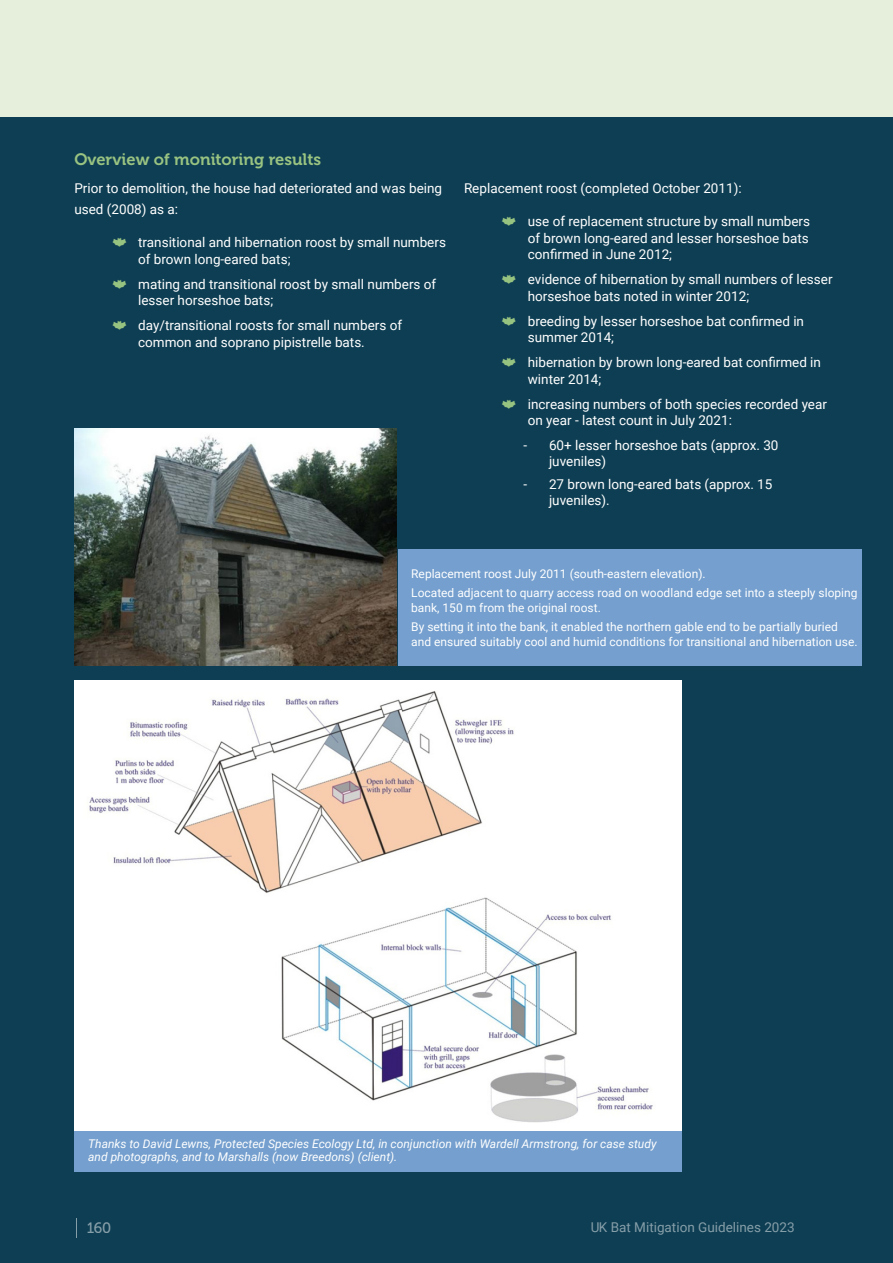
<style>
.page{position:relative;width:893px;height:1263px;background:#e5efdb}
.page>*{position:absolute;margin:0;border:0;box-sizing:border-box;transform-origin:0 0}
.t1{font:16.5px "Museo 700";color:#99c381}
.t2{font:15px "Museo 500";color:#fff}
.t3{font:13.5px/16.5px "Roboto";color:#fff}
.t4{font:12px/19.2px "Roboto";color:#fff}
.t5{font:italic 12px/13.4px "Roboto";color:#fff}
</style>
<div class="page">
<div style="left:0;top:117px;width:893px;height:1146px;background:#0e3e53"></div>
<hr style="left:892px;top:65px;width:1px;height:52px;background:#99c381">
<hr style="left:892px;top:48px;width:1px;height:52px;background:#749fce">
<div style="left:74px;top:1130px;width:607px;height:42px;background:#749fce"></div>
<div style="left:74px;top:680px;width:607px;height:450px;background:#fff"></div>
<img style="left:281px;top:902px;width:372px;height:221px">
<img style="left:89px;top:691px;width:425px;height:211px">
<div style="left:398px;top:549px;width:464px;height:116px;background:#749fce"></div>
<img style="left:74px;top:429px;width:322px;height:236px">
<p class="t1" style="left:74px;top:150px;width:248px">Overview of monitoring results</p>
<p class="t3" style="left:74px;top:177px;width:369px;line-height:21px">Prior to demolition, the house had deteriorated and was being used (2008) as a:</p>
<p class="t3" style="left:138px;top:234px;width:309px">transitional and hibernation roost by small numbers of brown long-eared bats;</p>
<p class="t3" style="left:138px;top:275px;width:300px">mating and transitional roost by small numbers of lesser horseshoe bats;</p>
<p class="t3" style="left:138px;top:317px;width:265px">day/transitional roosts for small numbers of common and soprano pipistrelle bats.</p>
<p class="t3" style="left:464px;top:179px;width:279px">Replacement roost (completed October 2011):</p>
<p class="t3" style="left:528px;top:213px;width:284px;text-align:justify">use of replacement structure by small numbers of brown long-eared and lesser horseshoe bats confirmed in June 2012;</p>
<p class="t3" style="left:528px;top:271px;width:306px">evidence of hibernation by small numbers of lesser horseshoe bats noted in winter 2012;</p>
<p class="t3" style="left:528px;top:312px;width:278px">breeding by lesser horseshoe bat confirmed in summer 2014;</p>
<p class="t3" style="left:528px;top:354px;width:295px">hibernation by brown long-eared bat confirmed in winter 2014;</p>
<p class="t3" style="left:528px;top:395px;width:301px">increasing numbers of both species recorded year on year - latest count in July 2021:</p>
<p class="t3" style="left:549px;top:436px;width:231px;text-indent:-26px">- 60+ lesser horseshoe bats (approx. 30 juveniles)</p>
<p class="t3" style="left:549px;top:476px;width:225px;text-indent:-26px">- 27 brown long-eared bats (approx. 15 juveniles).</p>
<p class="t4" style="left:411px;top:563px;width:448px">Replacement roost July 2011 (south-eastern elevation).<br>Located adjacent to quarry access road on woodland edge set into a steeply sloping</p>
<p class="t4" style="left:411px;top:598px;width:428px">bank, 150 m from the original roost.<br>By setting it into the bank, it enabled the northern gable end to be partially buried</p>
<p class="t4" style="left:411px;top:632px;width:448px">and ensured suitably cool and humid conditions for transitional and hibernation use.</p>
<p class="t5" style="left:88px;top:1136px;width:570px">Thanks to David Lewns, Protected Species Ecology Ltd, in conjunction with Wardell Armstrong, for case study and photographs, and to Marshalls (now Breedons) (client).</p>
<p class="t2" style="left:86px;top:1219px;width:26px">160</p>
<p class="t3" style="left:590px;top:1219px;width:206px">UK Bat Mitigation Guidelines 2023</p>
</div>
